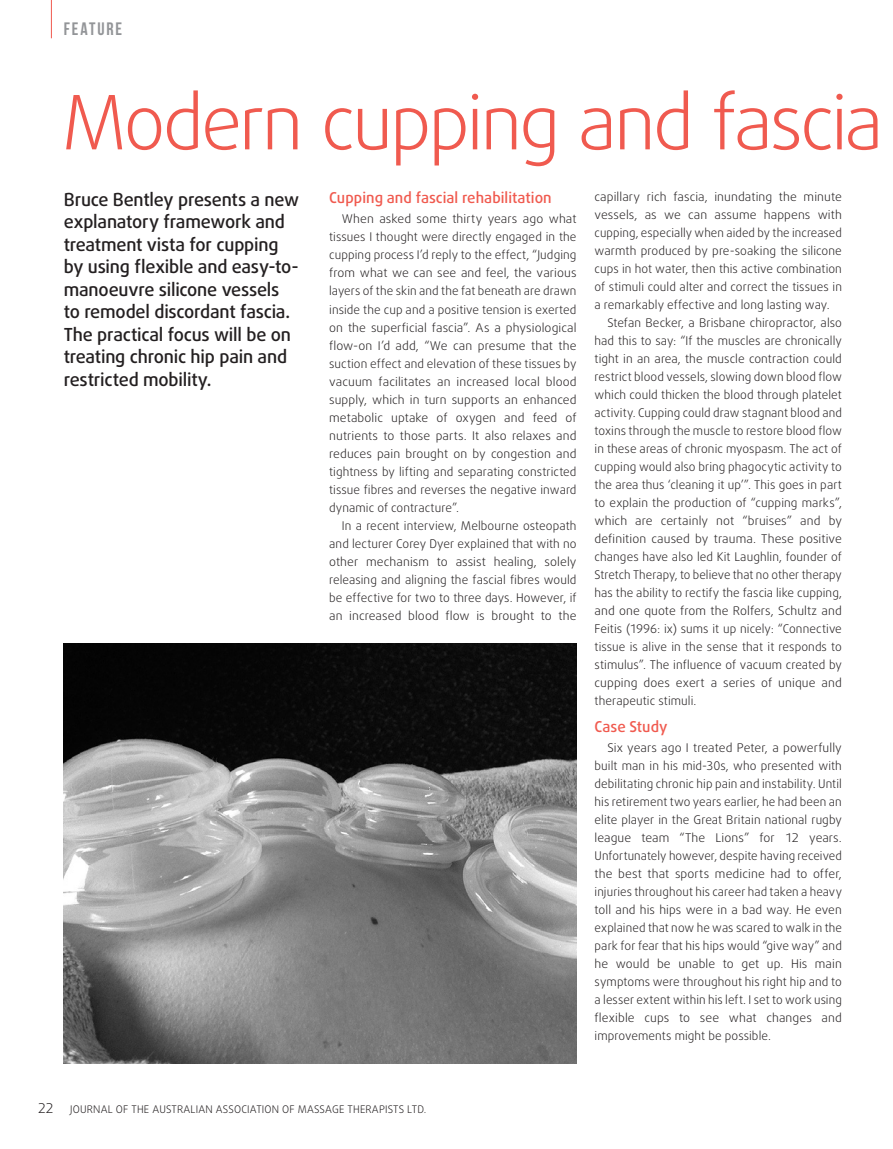
<style>
.page{position:relative;width:893px;height:1149px;background:#fff}
.page>*{position:absolute;margin:0;border:0;box-sizing:border-box;transform-origin:0 0}
.t1{font:300 75px "Daxline Pro";letter-spacing:-.04em;color:#f05a4f}
.t2{font:500 18px/22.5px "Daxline Pro";letter-spacing:-.01em;color:#231f20}
.t3{font:18px "Bebas Neue";letter-spacing:.105em;color:#939598}
.t4{font:500 15px "Daxline Pro";color:#f05a4f}
.t5{font:300 12px/18px "Daxline Pro";letter-spacing:.005em;color:#231f20;text-align:justify}
.t6{font:300 10.5px "Daxline Pro";letter-spacing:.015em;color:#231f20}
.s1{font-size:13.5px}
</style>
<div class="page">
<hr style="left:51px;top:0;width:1px;height:38px;background:#f05a4f">
<img style="left:64px;top:643px;width:513px;height:420px">
<h2 class="t3" style="left:64px;top:19px;width:60px">FEATURE</h2>
<h1 class="t1" style="left:62px;top:76px;width:823px">Modern cupping and fascia</h1>
<p class="t2" style="left:64px;top:188px;width:237px">Bruce Bentley presents a new explanatory framework and treatment vista for cupping by using flexible and easy-to&shy;manoeuvre silicone vessels to remodel discordant fascia.<br>The practical focus will be on treating chronic hip pain and restricted mobility.</p>
<p class="t4" style="left:329px;top:189px;width:224px">Cupping and fascial rehabilitation</p>
<p class="t5" style="left:329px;top:210px;width:249px;text-indent:13px">When asked some thirty years ago what tissues I thought were directly engaged in the cupping process I’d reply to the effect, “Judging from what we can see and feel, the various layers of the skin and the fat beneath are drawn inside the cup and a positive tension is exerted on the superficial fascia”. As a physiological flow-on I’d add, “We can presume that the suction effect and elevation of these tissues by vacuum facilitates an increased local blood supply, which in turn supports an enhanced metabolic uptake of oxygen and feed of nutrients to those parts. It also relaxes and reduces pain brought on by congestion and tightness by lifting and separating constricted tissue fibres and reverses the negative inward dynamic of contracture”.</p>
<p class="t5" style="left:329px;top:516px;width:249px;text-indent:13px">In a recent interview, Melbourne osteopath and lecturer Corey Dyer explained that with no other mechanism to assist healing, solely releasing and aligning the fascial fibres would be effective for two to three days. However, if an increased blood flow is brought to the</p>
<p class="t5" style="left:595px;top:187px;width:249px">capillary rich fascia, inundating the minute vessels, as we can assume happens with cupping, especially when aided by the increased warmth produced by pre-soaking the silicone cups in hot water, then this active combination of stimuli could alter and correct the tissues in a remarkably effective and long lasting way.</p>
<p class="t5" style="left:595px;top:313px;width:249px;text-indent:13px">Stefan Becker, a Brisbane chiropractor, also had this to say: “If the muscles are chronically tight in an area, the muscle contraction could restrict blood vessels, slowing down blood flow which could thicken the blood through platelet activity. Cupping could draw stagnant blood and toxins through the muscle to restore blood flow in these areas of chronic myospasm. The act of cupping would also bring phagocytic activity to the area thus ‘cleaning it up’”. This goes in part to explain the production of “cupping marks”, which are certainly not “bruises” and by definition caused by trauma. These positive changes have also led Kit Laughlin, founder of Stretch Therapy, to believe that no other therapy has the ability to rectify the fascia like cupping, and one quote from the Rolfers, Schultz and Feitis (1996: ix) sums it up nicely: “Connective tissue is alive in the sense that it responds to stimulus”. The influence of vacuum created by cupping does exert a series of unique and therapeutic stimuli.</p>
<p class="t4" style="left:595px;top:717px;width:75px">Case Study</p>
<p class="t5" style="left:595px;top:738px;width:249px;text-indent:13px">Six years ago I treated Peter, a powerfully built man in his mid-30s, who presented with debilitating chronic hip pain and instability. Until his retirement two years earlier, he had been an elite player in the Great Britain national rugby league team “The Lions” for 12 years.<br>Unfortunately however, despite having received the best that sports medicine had to offer, injuries throughout his career had taken a heavy toll and his hips were in a bad way. He even explained that now he was scared to walk in the park for fear that his hips would “give way” and he would be unable to get up. His main symptoms were throughout his right hip and to a lesser extent within his left. I set to work using flexible cups to see what changes and improvements might be possible.</p>
<p class="t6" style="left:38px;top:1101px;width:389px"><span class="s1">22</span> JOURNAL OF THE AUSTRALIAN ASSOCIATION OF MASSAGE THERAPISTS LTD.</p>
</div>
